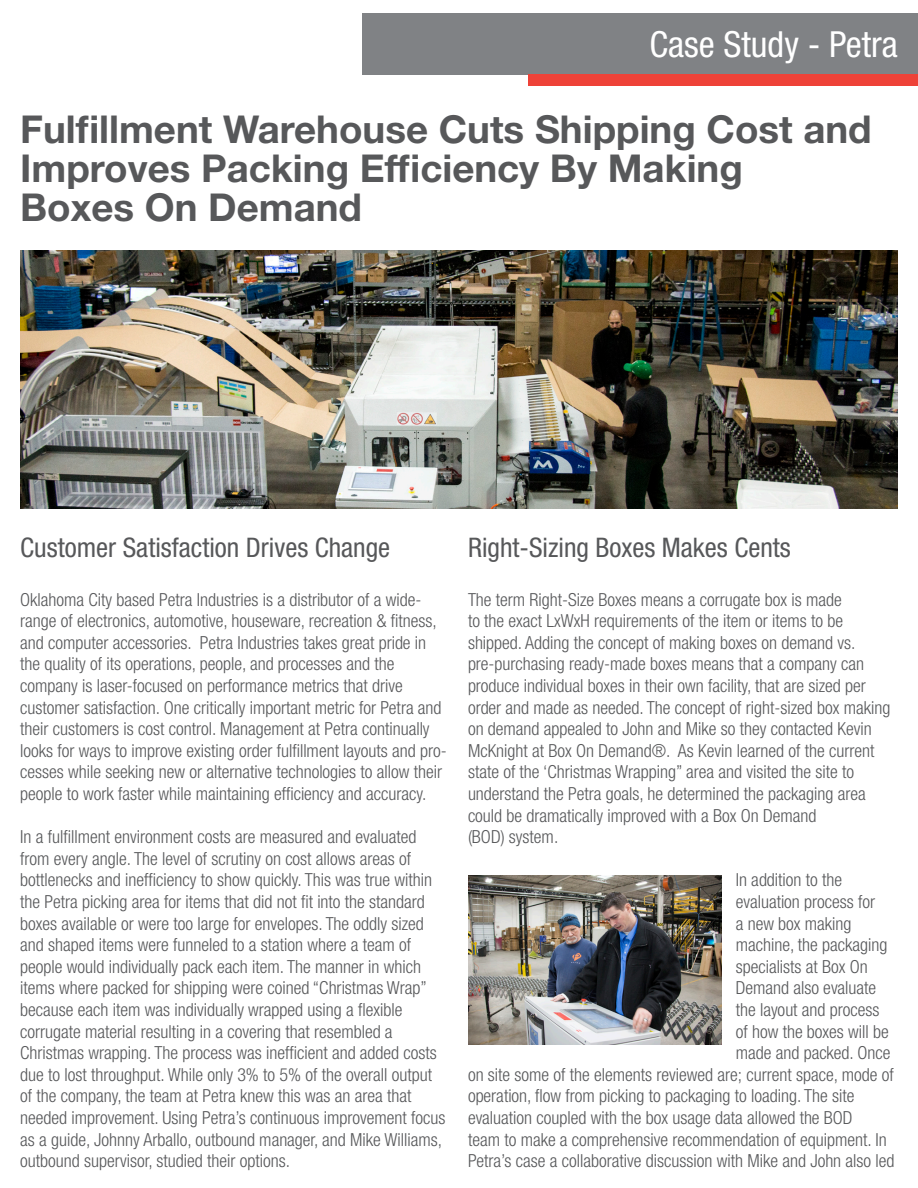
<style>
.page{position:relative;width:918px;height:1188px;background:#fff}
.page>*{position:absolute;margin:0;border:0;box-sizing:border-box;transform-origin:0 0}
.t1{font:700 38.4px/39px "Helvetica Neue LT Std";color:#57585a}
.t2{font:condensed 36px "Helvetica Neue LT Std";color:#fff}
.t3{font:condensed 27px "Helvetica Neue LT Std";color:#57585a}
.t4{font:300 condensed 18px/21.6px "Helvetica Neue LT Std";color:#57585a}
</style>
<div class="page">
<div style="left:362px;top:14px;width:556px;height:61px;background:#808285"></div>
<div style="left:529px;top:75px;width:389px;height:11px;background:#ee4238"></div>
<img style="left:20px;top:251px;width:878px;height:257px">
<img style="left:468px;top:875px;width:253px;height:169px">
<p class="t2" style="left:650px;top:23px;width:250px">Case Study - Petra</p>
<p class="t1" style="left:20px;top:109px;width:853px">Fulfillment Warehouse Cuts Shipping Cost and<br>Improves Packing Efficiency By Making<br>Boxes On Demand</p>
<p class="t3" style="left:20px;top:532px;width:372px">Customer Satisfaction Drives Change</p>
<p class="t4" style="left:20px;top:588px;width:428px">Oklahoma City based Petra Industries is a distributor of a wide&shy;range of electronics, automotive, houseware, recreation &amp; fitness, and computer accessories. Petra Industries takes great pride in the quality of its operations, people, and processes and the company is laser-focused on performance metrics that drive customer satisfaction. One critically important metric for Petra and their customers is cost control. Management at Petra continually looks for ways to improve existing order fulfillment layouts and pro&shy;cesses while seeking new or alternative technologies to allow their people to work faster while maintaining efficiency and accuracy.</p>
<p class="t4" style="left:20px;top:826px;width:427px">In a fulfillment environment costs are measured and evaluated from every angle. The level of scrutiny on cost allows areas of bottlenecks and inefficiency to show quickly. This was true within the Petra picking area for items that did not fit into the standard boxes available or were too large for envelopes. The oddly sized and shaped items were funneled to a station where a team of people would individually pack each item. The manner in which items where packed for shipping were coined “Christmas Wrap” because each item was individually wrapped using a flexible corrugate material resulting in a covering that resembled a Christmas wrapping. The process was inefficient and added costs due to lost throughput. While only 3% to 5% of the overall output of the company, the team at Petra knew this was an area that needed improvement. Using Petra’s continuous improvement focus as a guide, Johnny Arballo, outbound manager, and Mike Williams, outbound supervisor, studied their options.</p>
<p class="t3" style="left:468px;top:532px;width:324px">Right-Sizing Boxes Makes Cents</p>
<p class="t4" style="left:468px;top:588px;width:424px">The term Right-Size Boxes means a corrugate box is made<br>to the exact LxWxH requirements of the item or items to be shipped. Adding the concept of making boxes on demand vs. pre-purchasing ready-made boxes means that a company can produce individual boxes in their own facility, that are sized per order and made as needed. The concept of right-sized box making on demand appealed to John and Mike so they contacted Kevin McKnight at Box On Demand®. As Kevin learned of the current state of the ‘Christmas Wrapping” area and visited the site to understand the Petra goals, he determined the packaging area could be dramatically improved with a Box On Demand<br>(BOD) system.</p>
<p class="t4" style="left:736px;top:869px;width:108px">In addition to the</p>
<p class="t4" style="left:736px;top:891px;width:141px">evaluation process for</p>
<p class="t4" style="left:736px;top:912px;width:117px">a new box making</p>
<p class="t4" style="left:736px;top:934px;width:153px">machine, the packaging</p>
<p class="t4" style="left:736px;top:956px;width:134px">specialists at Box On</p>
<p class="t4" style="left:736px;top:977px;width:142px">Demand also evaluate</p>
<p class="t4" style="left:736px;top:999px;width:145px">the layout and process</p>
<p class="t4" style="left:736px;top:1020px;width:155px">of how the boxes will be</p>
<p class="t4" style="left:736px;top:1042px;width:156px">made and packed. Once</p>
<p class="t4" style="left:468px;top:1064px;width:427px">on site some of the elements reviewed are; current space, mode of</p>
<p class="t4" style="left:468px;top:1085px;width:388px">operation, flow from picking to packaging to loading. The site</p>
<p class="t4" style="left:468px;top:1107px;width:386px">evaluation coupled with the box usage data allowed the BOD</p>
<p class="t4" style="left:468px;top:1128px;width:420px">team to make a comprehensive recommendation of equipment. In</p>
<p class="t4" style="left:468px;top:1150px;width:428px">Petra’s case a collaborative discussion with Mike and John also led</p>
</div>
